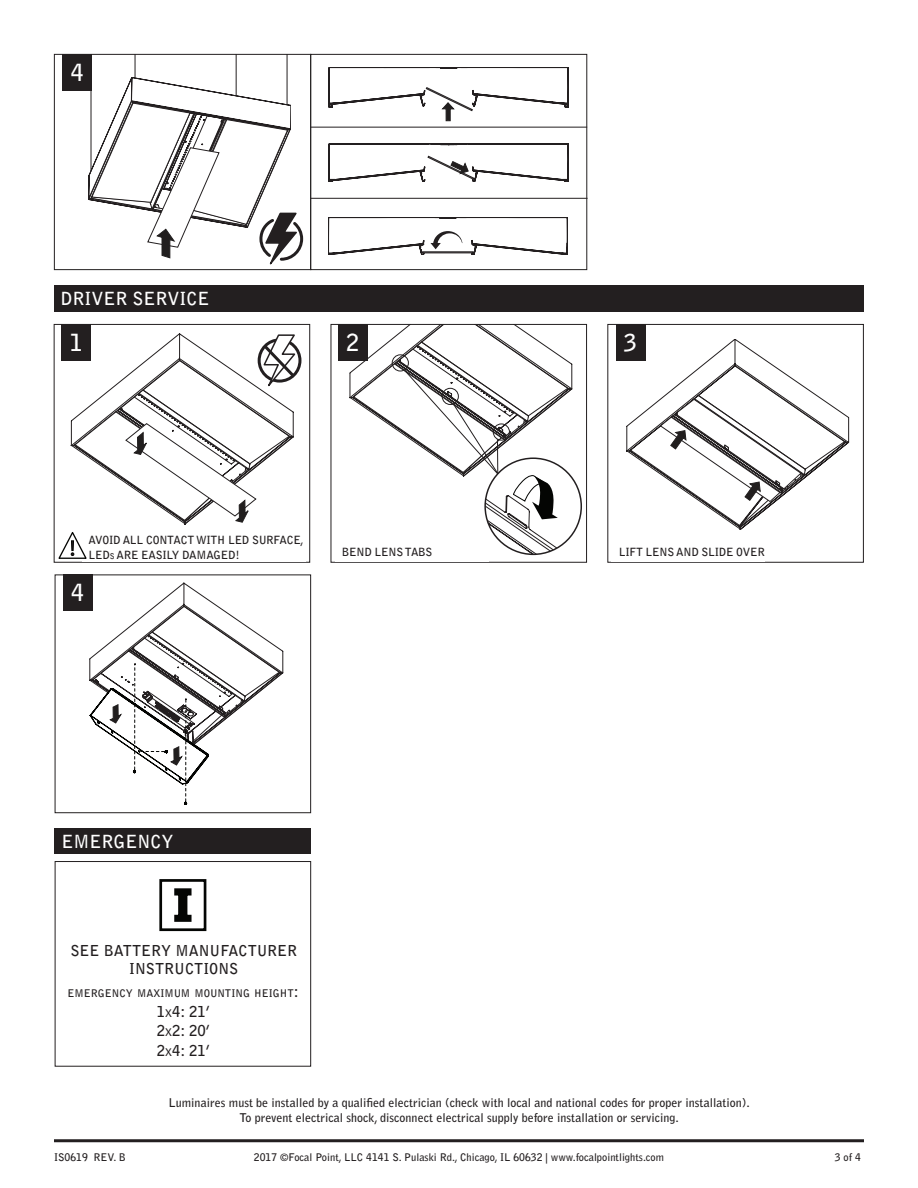
<style>
.page{position:relative;width:918px;height:1188px;background:#fff}
.page>*{position:absolute;margin:0;border:0;box-sizing:border-box;transform-origin:0 0}
.double_digit{font:700 23.55px "Bell Gothic Std";color:#fff}
.single_digit{font:700 23.55px "Bell Gothic Std";color:#fff}
.t1{font:700 18px "Bell Gothic Std";color:#fff}
.t2{font:700 18px "Bell Gothic";color:#fff}
.t3{font:700 15px/18px "Bell Gothic Std";color:#231f20;text-align:center}
.t4{font:700 15px "Bell Gothic Std";color:#231f20}
.t5{font:700 12px/15px "Bell Gothic Std";color:#231f20;text-align:center}
.t6{font:700 11.25px/15px "Bell Gothic Std";letter-spacing:-.02em;color:#231f20}
.t7{font:700 10.5px "Bell Gothic Std";color:#231f20}
.t8{font:700 10.5px "Bell Gothic Std";color:#231f20}
.s1{font-size:7.8px}
.s2{font-size:15px}
.s3{font-size:10.5px}
</style>
<div class="page">
<hr style="left:54px;top:1139px;width:810px;height:3px;background:#231f20">
<div style="left:63px;top:54px;width:29px;height:36px;background:#231f20"></div>
<svg style="left:329px;top:67px;width:240px;height:54px"></svg>
<div style="left:310px;top:54px;width:277px;height:216px;border:1px solid #231f20"></div>
<svg style="left:329px;top:144px;width:240px;height:37px"></svg>
<svg style="left:328px;top:217px;width:240px;height:38px"></svg>
<svg style="left:88px;top:54px;width:217px;height:217px"></svg>
<hr style="left:310px;top:127px;width:277px;height:1px;background:#231f20">
<hr style="left:311px;top:198px;width:277px;height:1px;background:#231f20">
<div style="left:331px;top:324px;width:256px;height:239px;border:1px solid #231f20"></div>
<svg style="left:626px;top:339px;width:223px;height:191px"></svg>
<div style="left:607px;top:324px;width:257px;height:239px;border:1px solid #231f20"></div>
<div style="left:54px;top:285px;width:810px;height:27px;background:#231f20"></div>
<div style="left:616px;top:324px;width:29px;height:36px;background:#231f20"></div>
<div style="left:54px;top:324px;width:256px;height:239px;border:1px solid #231f20"></div>
<div style="left:62px;top:324px;width:29px;height:36px;background:#231f20"></div>
<div style="left:338px;top:324px;width:30px;height:36px;background:#231f20"></div>
<div style="left:258px;top:338px;width:43px;height:45px;border:3px solid #231f20;border-radius:50%"></div>
<svg style="left:71px;top:333px;width:227px;height:191px"></svg>
<div style="left:82px;top:532px;width:223px;height:30px;background:#fff"></div>
<svg style="left:58px;top:532px;width:29px;height:27px"></svg>
<svg style="left:350px;top:324px;width:231px;height:230px"></svg>
<div style="left:335px;top:542px;width:153px;height:20px;background:#fff"></div>
<div style="left:612px;top:542px;width:153px;height:20px;background:#fff"></div>
<svg style="left:89px;top:583px;width:194px;height:222px"></svg>
<div style="left:55px;top:575px;width:256px;height:238px;border:1px solid #231f20"></div>
<div style="left:63px;top:575px;width:30px;height:36px;background:#231f20"></div>
<div style="left:55px;top:828px;width:256px;height:25px;background:#231f20"></div>
<div style="left:55px;top:861px;width:256px;height:206px;border:1px solid #231f20"></div>
<div style="left:159px;top:879px;width:47px;height:52px;background:#fff;border:3px solid #040503"></div>
<svg style="left:174px;top:888px;width:18px;height:34px"></svg>
<p class="single_digit" style="left:71px;top:58px;width:15px">4</p>
<p class="t1" style="left:61px;top:288px;width:12px">DRIVER</p>
<p class="t1" style="left:132px;top:288px;width:12px">SERVICE</p>
<p class="double_digit" style="left:70px;top:328px;width:15px">1</p>
<p class="double_digit" style="left:346px;top:328px;width:15px">2</p>
<p class="double_digit" style="left:624px;top:328px;width:15px">3</p>
<p class="t6" style="left:89px;top:532px;width:217px">AVOID ALL CONTACT WITH LED SURFACE,<br>LED<span class="s1">S</span> ARE EASILY DAMAGED!</p>
<p class="double_digit" style="left:71px;top:579px;width:15px">4</p>
<p class="t6" style="left:342px;top:545px;width:92px">BEND LENS TABS</p>
<p class="t6" style="left:619px;top:545px;width:148px">LIFT LENS AND SLIDE OVER</p>
<p class="t2" style="left:61px;top:830px;width:114px">EMERGENCY</p>
<p class="t3" style="left:70px;top:942px;width:228px">SEE BATTERY MANUFACTURER<br>INSTRUCTIONS</p>
<p class="t8" style="left:68px;top:987px;width:106px">EM ERGENCY MAXIMUM</p>
<p class="t8" style="left:194px;top:987px;width:106px">MOUNTING HEIGHT<span class="s2">:</span></p>
<p class="t4" style="left:157px;top:1002px;width:55px">1<span class="s3">X</span>4: 21’</p>
<p class="t4" style="left:157px;top:1022px;width:55px">2<span class="s3">X</span>2: 20’</p>
<p class="t4" style="left:157px;top:1041px;width:55px">2<span class="s3">X</span>4: 21’</p>
<p class="t5" style="left:169px;top:1095px;width:583px">Luminaires must be installed by a qualified electrician (check with local and national codes for proper installation).<br>To prevent electrical shock, disconnect electrical supply before installation or servicing.</p>
<p class="t7" style="left:54px;top:1151px;width:73px">IS0619 REV. B</p>
<p class="t7" style="left:254px;top:1151px;width:412px">2017 ©Focal Point, LLC 4141 S. Pulaski Rd., Chicago, IL 60632 | www.focalpointlights.com</p>
<p class="t7" style="left:835px;top:1151px;width:28px">3 of 4</p>
</div>
